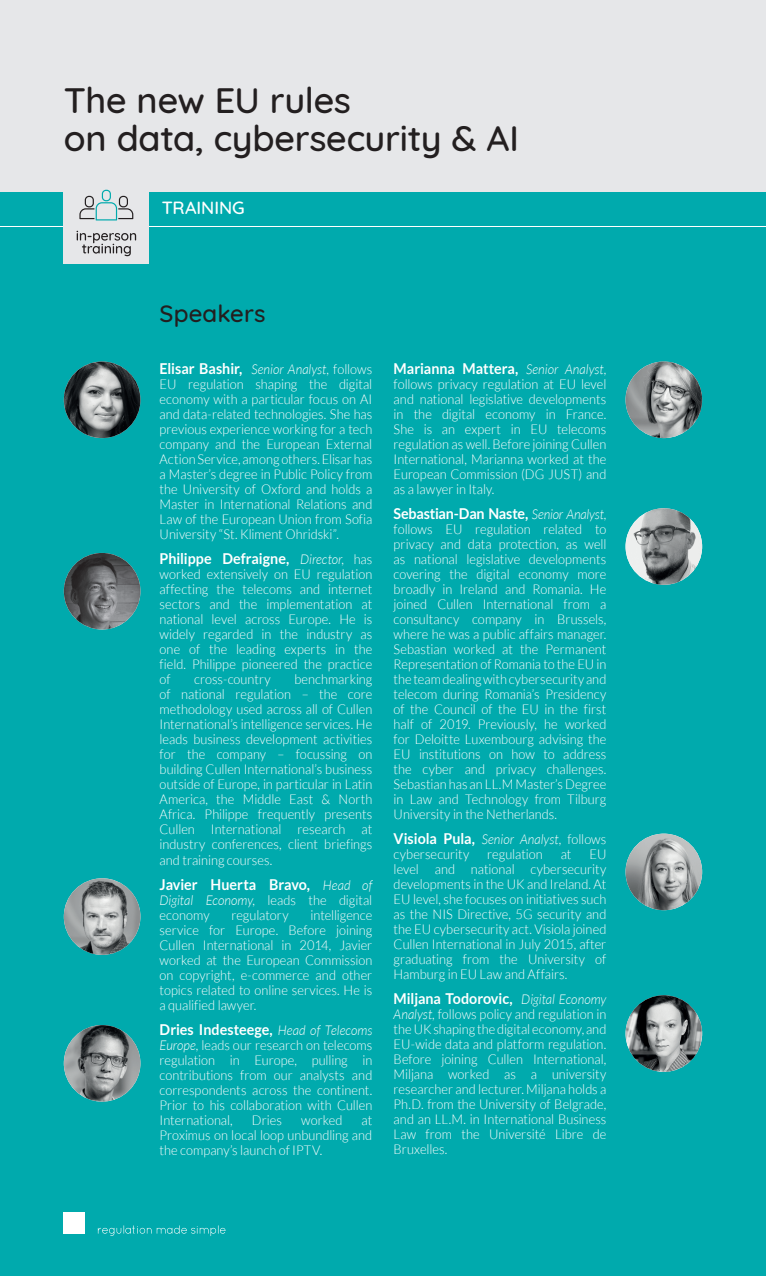
<style>
.page{position:relative;width:766px;height:1276px;background:#fff}
.page>*{position:absolute;margin:0;border:0;box-sizing:border-box;transform-origin:0 0}
.t1{font:500 36px/38.7px "Quicksand";letter-spacing:-.01em;color:#231f20}
.t2{font:500 24px "Quicksand";letter-spacing:.005em;color:#231f20}
.t3{font:500 18px "Quicksand";color:#fff}
.t4{font:700 15px "Lato";letter-spacing:-.005em;color:#fff;scale:.95 1}
.t5{font:300 13.5px/15px "Lato";color:#fff;text-align:justify;scale:.95 1}
.s1{font-weight:300;font-style:italic;font-size:13.5px}
.s2{font-weight:300;font-size:13.5px}
.s3{font-style:italic}
.s4{font-weight:700;font-size:15px}
</style>
<div class="page">
<div style="left:0;top:227px;width:765px;height:1049px;background:#00aaad"></div>
<div style="left:64px;top:1212px;width:21px;height:21px;background:#fff"></div>
<img style="left:64px;top:361px;width:76px;height:77px;border-radius:38px">
<img style="left:64px;top:553px;width:76px;height:76px;border-radius:38px">
<img style="left:64px;top:878px;width:76px;height:77px;border-radius:38px">
<img style="left:64px;top:1025px;width:76px;height:76px;border-radius:38px">
<svg style="left:98px;top:1225px;width:127px;height:11px"></svg>
<div style="left:0;top:191px;width:765px;height:34px;background:#00aaad"></div>
<div style="left:0;top:0;width:765px;height:191px;background:#e6e7e9"></div>
<div style="left:64px;top:179px;width:85px;height:85px;background:#e6e7e9"></div>
<svg style="left:79px;top:190px;width:54px;height:30px"></svg>
<svg style="left:77px;top:231px;width:59px;height:25px"></svg>
<img style="left:625px;top:361px;width:77px;height:77px;border-radius:38px">
<img style="left:625px;top:508px;width:77px;height:77px;border-radius:38px">
<img style="left:625px;top:833px;width:77px;height:77px;border-radius:38px">
<img style="left:625px;top:995px;width:77px;height:76px;border-radius:38px">
<h1 class="t1" style="left:64px;top:77px;width:456px">The new EU rules<br>on data, cybersecurity &amp; AI</h1>
<h3 class="t3" style="left:162px;top:193px;width:85px">TRAINING</h3>
<h2 class="t2" style="left:159px;top:294px;width:107px">Speakers</h2>
<p class="t4" style="left:159px;top:359px;width:225px">Elisar Bashir, <span class="s1">Senior Analyst</span><span class="s2">, follows</span></p>
<p class="t5" style="left:159px;top:376px;width:225px">EU regulation shaping the digital economy with a particular focus on AI and data-related technologies. She has previous experience working for a tech company and the European External Action Service, among others. Elisar has a Master’s degree in Public Policy from the University of Oxford and holds a Master in International Relations and Law of the European Union from Sofia University “St. Kliment Ohridski”.</p>
<p class="t4" style="left:159px;top:549px;width:225px">Philippe Defraigne, <span class="s1">Director</span><span class="s2">, has</span></p>
<p class="t5" style="left:159px;top:566px;width:225px">worked extensively on EU regulation affecting the telecoms and internet sectors and the implementation at national level across Europe. He is widely regarded in the industry as one of the leading experts in the field. Philippe pioneered the practice of</p>
<p class="t5" style="left:159px;top:671px;width:225px;text-indent:135px">benchmarking of national regulation – the core methodology used across all of Cullen International’s intelligence services. He leads business development activities for the company – focussing on building Cullen International’s business outside of Europe, in particular in Latin America, the Middle East &amp; North Africa. Philippe frequently presents Cullen International research at industry conferences, client briefings</p>
<p class="t5" style="left:159px;top:853px;width:120px">and training courses.</p>
<p class="t4" style="left:159px;top:876px;width:225px">Javier Huerta Bravo, <span class="s1">Head of</span></p>
<p class="t5" style="left:159px;top:893px;width:225px"><span class="s3">Digital Economy</span>, leads the digital economy</p>
<p class="t5" style="left:194px;top:671px;width:82px">cross-country</p>
<p class="t5" style="left:159px;top:908px;width:225px;text-indent:151px">intelligence service for Europe. Before joining Cullen International in 2014, Javier worked at the European Commission on copyright, e-commerce and other topics related to online services. He is a qualified lawyer.</p>
<p class="t4" style="left:159px;top:1021px;width:225px">Dries Indesteege, <span class="s1">Head of Telecoms</span></p>
<p class="t5" style="left:159px;top:1038px;width:225px"><span class="s3">Europe</span>, leads our research on telecoms regulation in Europe, pulling in contributions from our analysts and correspondents across the continent.<br>Prior to his collaboration with Cullen International,</p>
<p class="t5" style="left:231px;top:908px;width:62px">regulatory</p>
<p class="t5" style="left:252px;top:1113px;width:33px">Dries</p>
<p class="t5" style="left:301px;top:1113px;width:45px">worked</p>
<p class="t5" style="left:159px;top:1113px;width:225px;text-indent:202px">at Proximus on local loop unbundling and the company’s launch of IPTV.</p>
<p class="t4" style="left:393px;top:359px;width:225px">Marianna Mattera, <span class="s1">Senior Analyst</span><span class="s2">,</span></p>
<p class="t5" style="left:393px;top:376px;width:225px">follows privacy regulation at EU level and national legislative developments in the digital economy in France.<br>She is an expert in EU telecoms regulation as well. Before joining Cullen International, Marianna worked at the European Commission (DG JUST) and as a lawyer in Italy.</p>
<p class="t4" style="left:393px;top:504px;width:225px">Sebastian-Dan Naste, <span class="s1">Senior Analyst</span><span class="s2">,</span></p>
<p class="t5" style="left:393px;top:521px;width:225px">follows EU regulation related to privacy and data protection, as well as national legislative developments covering the digital economy more broadly in Ireland and Romania. He joined Cullen International from a consultancy company in Brussels, where he was a public affairs manager.<br>Sebastian worked at the Permanent Representation of Romania to the EU in the team dealing with cybersecurity and telecom during Romania’s Presidency of the Council of the EU in the first half of 2019. Previously, he worked for Deloitte Luxembourg advising the EU institutions on how to address the cyber and privacy challenges.<br>Sebastian has an LL.M Master’s Degree in Law and Technology from Tilburg University in the Netherlands.</p>
<p class="t5" style="left:393px;top:831px;width:225px"><span class="s4">Visiola Pula,</span> <span class="s3">Senior Analyst</span>, follows cybersecurity</p>
<p class="t5" style="left:487px;top:846px;width:60px">regulation</p>
<p class="t5" style="left:560px;top:846px;width:13px">at</p>
<p class="t5" style="left:393px;top:846px;width:225px;text-indent:196px">EU level and national cybersecurity developments in the UK and Ireland. At EU level, she focuses on initiatives such as the NIS Directive, 5G security and the EU cybersecurity act. Visiola joined Cullen International in July 2015, after graduating from the University of Hamburg in EU Law and Affairs.</p>
<p class="t4" style="left:393px;top:989px;width:225px">Miljana Todorovic, <span class="s1">Digital Economy</span></p>
<p class="t5" style="left:393px;top:1006px;width:225px"><span class="s3">Analyst</span>, follows policy and regulation in the UK shaping the digital economy, and EU-wide data and platform regulation.<br>Before joining Cullen International, Miljana worked as a university researcher and lecturer. Miljana holds a Ph.D. from the University of Belgrade, and an LL.M. in International Business Law from the Université Libre de Bruxelles.</p>
</div>
